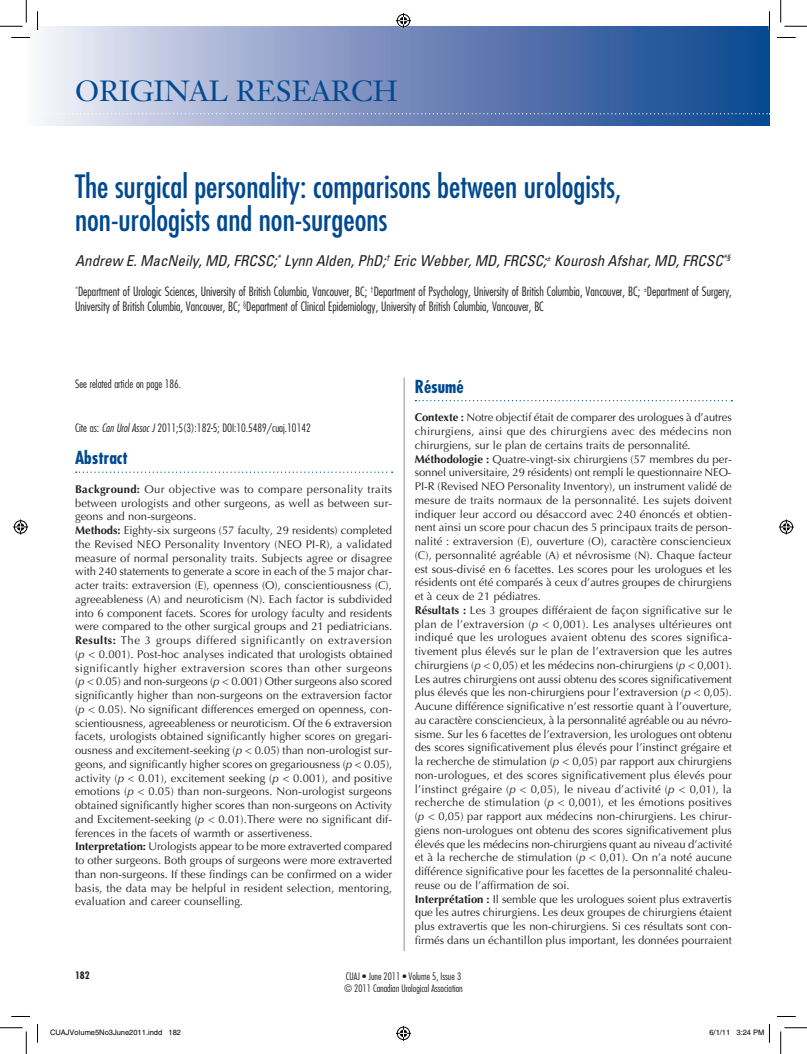
<style>
.page{position:relative;width:807px;height:1054px;background:#fff}
.page>*{position:absolute;margin:0;border:0;box-sizing:border-box;transform-origin:0 0}
.t1{font:condensed 31.25px/32.5px "Futura";color:#014990}
.t2{font:28.75px "Janson Text";letter-spacing:.315em;color:#014990}
.t3{font:700 condensed 17.5px "Futura";color:#014990}
.t4{font:italic condensed 15px "Univers";color:#231f20}
.t5{font:300 condensed 12.5px/15px "Futura";color:#231f20}
.t6{font:11.25px/13.8px "Optima";color:#231f20}
.t7{font:300 condensed 11.25px "Futura";color:#231f20}
.t8{font:300 condensed 10px/12px "Futura";color:#231f20}
.t9{font:700 condensed 10px "Futura";color:#231f20}
.t10{font:7.5px "Helvetica";color:#000}
.s1{font-style:italic}
.s2{font-weight:700}
</style>
<div class="page">
<hr style="left:403px;top:378px;width:1px;height:573px;background:#231f20">
<svg style="left:30px;top:26px;width:739px;height:99px;background:#7a92bf"></svg>
<svg style="left:30px;top:113px;width:740px;height:1px"></svg>
<svg style="left:76px;top:471px;width:316px;height:2px"></svg>
<svg style="left:415px;top:400px;width:317px;height:1px"></svg>
<svg style="left:11px;top:37px;width:19px;height:1px"></svg>
<svg style="left:777px;top:37px;width:18px;height:1px"></svg>
<svg style="left:11px;top:1016px;width:19px;height:1px"></svg>
<svg style="left:777px;top:1016px;width:18px;height:1px"></svg>
<svg style="left:37px;top:11px;width:1px;height:19px"></svg>
<svg style="left:37px;top:1024px;width:1px;height:18px"></svg>
<svg style="left:768px;top:11px;width:2px;height:19px"></svg>
<svg style="left:0;top:0;width:27px;height:27px"></svg>
<svg style="left:0;top:1027px;width:27px;height:27px"></svg>
<svg style="left:780px;top:0;width:26px;height:27px"></svg>
<svg style="left:780px;top:1027px;width:26px;height:27px"></svg>
<svg style="left:396px;top:13px;width:15px;height:15px"></svg>
<svg style="left:396px;top:1026px;width:15px;height:15px"></svg>
<svg style="left:13px;top:519px;width:15px;height:15px"></svg>
<svg style="left:778px;top:519px;width:15px;height:15px"></svg>
<svg style="left:769px;top:1024px;width:1px;height:18px"></svg>
<h2 class="t2" style="left:75px;top:73px;width:324px">ORIGINAL RESEARCH</h2>
<h1 class="t1" style="left:75px;top:170px;width:548px">The surgical personality: comparisons between urologists, non-urologists and non-surgeons</h1>
<h3 class="t4" style="left:75px;top:251px;width:656px">Andrew E. MacNeily, MD, FRCSC;<sup>*</sup> Lynn Alden, PhD;<sup>†</sup> Eric Webber, MD, FRCSC;<sup>±</sup> Kourosh Afshar, MD, FRCSC<sup>*§</sup></h3>
<p class="t5" style="left:75px;top:283px;width:658px"><sup>*</sup>Department of Urologic Sciences, University of British Columbia, Vancouver, BC; <sup>†</sup>Department of Psychology, University of British Columbia, Vancouver, BC; <sup>±</sup>Department of Surgery,<br>University of British Columbia, Vancouver, BC; <sup>§</sup>Department of Clinical Epidemiology, University of British Columbia, Vancouver, BC</p>
<p class="t7" style="left:75px;top:377px;width:108px">See related article on page 186.</p>
<p class="t7" style="left:75px;top:420px;width:237px">Cite as: <span class="s1">Can Urol Assoc J</span> 2011;5(3):182-5; DOI:10.5489/cuaj.10142</p>
<h3 class="t3" style="left:75px;top:446px;width:54px">Abstract</h3>
<p class="t6" style="left:75px;top:482px;width:318px"><span class="s2">Background:</span> Our objective was to compare personality traits between urologists and other surgeons, as well as between sur&shy;geons and non-surgeons.<br><span class="s2">Methods:</span> Eighty-six surgeons (57 faculty, 29 residents) completed the Revised NEO Personality Inventory (NEO PI-R), a validated measure of normal personality traits. Subjects agree or disagree with 240 statements to generate a score in each of the 5 major char&shy;acter traits: extraversion (E), openness (O), conscientiousness (C), agreeableness (A) and neuroticism (N). Each factor is subdivided into 6 component facets. Scores for urology faculty and residents were compared to the other surgical groups and 21 pediatricians.<br><span class="s2">Results:</span> The 3 groups differed significantly on extraversion (<span class="s1">p</span> &lt; 0.001). Post-hoc analyses indicated that urologists obtained significantly higher extraversion scores than other surgeons (<span class="s1">p</span> &lt; 0.05) and non-surgeons (<span class="s1">p</span> &lt; 0.001) Other surgeons also scored significantly higher than non-surgeons on the extraversion factor (<span class="s1">p</span> &lt; 0.05). No significant differences emerged on openness, con&shy;scientiousness, agreeableness or neuroticism. Of the 6 extraversion facets, urologists obtained significantly higher scores on gregari&shy;ousness and excitement-seeking (<span class="s1">p</span> &lt; 0.05) than non-urologist sur&shy;geons, and significantly higher scores on gregariousness (<span class="s1">p</span> &lt; 0.05), activity (<span class="s1">p</span> &lt; 0.01), excitement seeking (<span class="s1">p</span> &lt; 0.001), and positive emotions (<span class="s1">p</span> &lt; 0.05) than non-surgeons. Non-urologist surgeons obtained significantly higher scores than non-surgeons on Activity and Excitement-seeking (<span class="s1">p</span> &lt; 0.01).There were no significant dif&shy;ferences in the facets of warmth or assertiveness.<br><span class="s2">Interpretation:</span> Urologists appear to be more extraverted compared to other surgeons. Both groups of surgeons were more extraverted than non-surgeons. If these findings can be confirmed on a wider basis, the data may be helpful in resident selection, mentoring, evaluation and career counselling.</p>
<h3 class="t3" style="left:414px;top:375px;width:50px">Résumé</h3>
<p class="t6" style="left:414px;top:411px;width:319px"><span class="s2">Contexte :</span> Notre objectif était de comparer des urologues à d’autres chirurgiens, ainsi que des chirurgiens avec des médecins non chirurgiens, sur le plan de certains traits de personnalité.<br><span class="s2">Méthodologie :</span> Quatre-vingt-six chirurgiens (57 membres du per&shy;sonnel universitaire, 29 résidents) ont rempli le questionnaire NEO-PI-R (Revised NEO Personality Inventory), un instrument validé de mesure de traits normaux de la personnalité. Les sujets doivent indiquer leur accord ou désaccord avec 240 énoncés et obtien&shy;nent ainsi un score pour chacun des 5 principaux traits de person&shy;nalité : extraversion (E), ouverture (O), caractère consciencieux (C), personnalité agréable (A) et névrosisme (N). Chaque facteur est sous-divisé en 6 facettes. Les scores pour les urologues et les résidents ont été comparés à ceux d’autres groupes de chirurgiens et à ceux de 21 pédiatres.<br><span class="s2">Résultats :</span> Les 3 groupes différaient de façon significative sur le plan de l’extraversion (<span class="s1">p</span> &lt; 0,001). Les analyses ultérieures ont indiqué que les urologues avaient obtenu des scores significa&shy;tivement plus élevés sur le plan de l’extraversion que les autres chirurgiens (<span class="s1">p</span> &lt; 0,05) et les médecins non-chirurgiens (<span class="s1">p</span> &lt; 0,001).<br>Les autres chirurgiens ont aussi obtenu des scores significativement plus élevés que les non-chirurgiens pour l’extraversion (<span class="s1">p</span> &lt; 0,05).<br>Aucune différence significative n’est ressortie quant à l’ouverture, au caractère consciencieux, à la personnalité agréable ou au névro&shy;sisme. Sur les 6 facettes de l’extraversion, les urologues ont obtenu des scores significativement plus élevés pour l’instinct grégaire et la recherche de stimulation (<span class="s1">p</span> &lt; 0,05) par rapport aux chirurgiens non-urologues, et des scores significativement plus élevés pour l’instinct grégaire (<span class="s1">p</span> &lt; 0,05), le niveau d’activité (<span class="s1">p</span> &lt; 0,01), la recherche de stimulation (<span class="s1">p</span> &lt; 0,001), et les émotions positives (<span class="s1">p</span> &lt; 0,05) par rapport aux médecins non-chirurgiens. Les chirur&shy;giens non-urologues ont obtenu des scores significativement plus élevés que les médecins non-chirurgiens quant au niveau d’activité et à la recherche de stimulation (<span class="s1">p</span> &lt; 0,01). On n’a noté aucune différence significative pour les facettes de la personnalité chaleu&shy;reuse ou de l’affirmation de soi.<br><span class="s2">Interprétation :</span> Il semble que les urologues soient plus extravertis que les autres chirurgiens. Les deux groupes de chirurgiens étaient plus extravertis que les non-chirurgiens. Si ces résultats sont con&shy;firmés dans un échantillon plus important, les données pourraient</p>
<p class="t9" style="left:75px;top:969px;width:16px">182</p>
<p class="t8" style="left:344px;top:970px;width:120px">CUAJ • June 2011 • Volume 5, Issue 3 © 2011 Canadian Urological Association</p>
<p class="t10" style="left:50px;top:1028px;width:132px">CUAJVolume5No3June2011.indd 182</p>
<p class="t10" style="left:709px;top:1028px;width:57px">6/1/11 3:24 PM</p>
</div>
